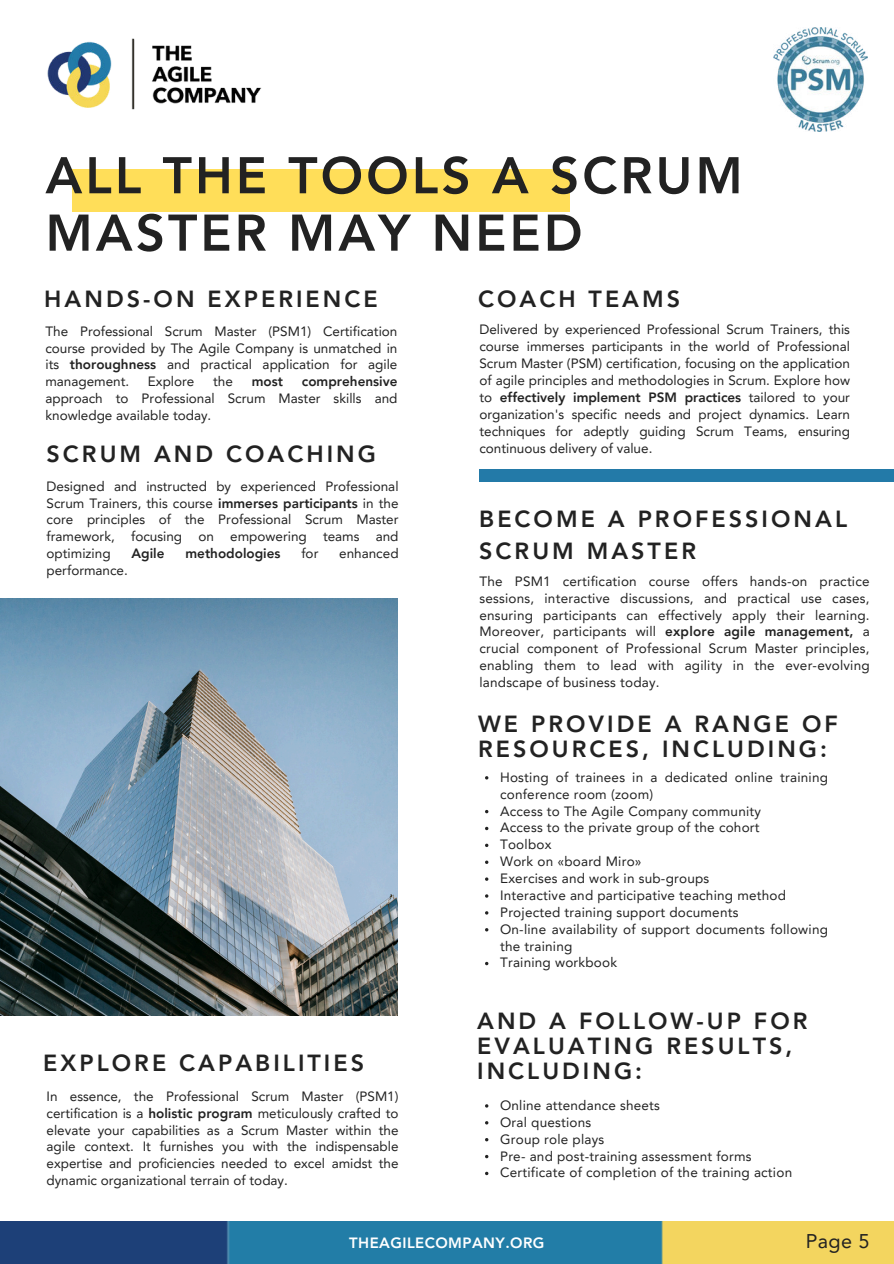
<style>
.page{position:relative;width:894px;height:1264px;background:#fff}
.page>*{position:absolute;margin:0;border:0;box-sizing:border-box;transform-origin:0 0}
.t1{font:800 51px/57.3px "Avenir LT Pro";letter-spacing:.06em;color:#222}
.t2{font:800 23.25px/24.8px "Avenir LT Pro";letter-spacing:.13em;color:#222}
.t3{font:19.8px "Avenir LT Pro";color:#222}
.t4{font:800 14.85px "Avenir LT Pro";letter-spacing:.03em;color:#fff}
.t5{font:13.5px/16.8px "Avenir LT Pro";letter-spacing:.015em;color:#222;text-align:justify}
.t6{font:800 13.5px "Avenir LT Pro";color:#222}
.s1{font-weight:800}
</style>
<div class="page">
<img style="left:0;top:599px;width:397px;height:416px">
<img style="left:0;top:1221px;width:893px;height:42px">
<img style="left:47px;top:38px;width:215px;height:72px">
<div style="left:479px;top:469px;width:414px;height:13px;background:#237aa8"></div>
<div style="left:72px;top:169px;width:497px;height:42px;background:#ffde59"></div>
<svg style="left:485px;top:860px;width:3px;height:4px"></svg>
<img style="left:773px;top:27px;width:94px;height:104px">
<h1 class="t1" style="left:45px;top:147px;width:698px">ALL THE TOOLS A SCRUM<br>MASTER MAY NEED</h1>
<h2 class="t2" style="left:44px;top:287px;width:335px">HANDS-ON EXPERIENCE</h2>
<p class="t5" style="left:45px;top:322px;width:353px">The Professional Scrum Master (PSM1) Certification course provided by The Agile Company is unmatched in its <span class="s1">thoroughness</span> and practical application for agile management.</p>
<p class="t5" style="left:148px;top:373px;width:48px">Explore</p>
<p class="t5" style="left:213px;top:373px;width:21px">the</p>
<p class="t6" style="left:252px;top:373px;width:33px">most</p>
<p class="t6" style="left:302px;top:373px;width:97px">comprehensive</p>
<p class="t5" style="left:45px;top:390px;width:353px">approach to Professional Scrum Master skills and knowledge available today.</p>
<h2 class="t2" style="left:47px;top:442px;width:331px">SCRUM AND COACHING</h2>
<p class="t5" style="left:47px;top:477px;width:353px">Designed and instructed by experienced Professional Scrum Trainers, this course <span class="s1">immerses participants</span> in the core principles of the Professional Scrum Master framework, focusing on empowering teams and optimizing</p>
<p class="t6" style="left:131px;top:545px;width:35px">Agile</p>
<p class="t6" style="left:185px;top:545px;width:96px">methodologies</p>
<p class="t5" style="left:301px;top:545px;width:19px">for</p>
<p class="t5" style="left:339px;top:545px;width:61px">enhanced</p>
<p class="t5" style="left:47px;top:562px;width:83px">performance.</p>
<h2 class="t2" style="left:43px;top:1050px;width:322px">EXPLORE CAPABILITIES</h2>
<p class="t5" style="left:47px;top:1087px;width:353px">In essence, the Professional Scrum Master (PSM1) certification is a <span class="s1">holistic program</span> meticulously crafted to elevate your capabilities as a Scrum Master within the agile context. It furnishes you with the indispensable expertise and proficiencies needed to excel amidst the dynamic organizational terrain of today.</p>
<h2 class="t2" style="left:478px;top:287px;width:203px">COACH TEAMS</h2>
<p class="t5" style="left:479px;top:321px;width:372px">Delivered by experienced Professional Scrum Trainers, this course immerses participants in the world of Professional Scrum Master (PSM) certification, focusing on the application of agile principles and methodologies in Scrum. Explore how to <span class="s1">effectively implement PSM practices</span> tailored to your organization's specific needs and project dynamics. Learn techniques for adeptly guiding Scrum Teams, ensuring continuous delivery of value.</p>
<h2 class="t2" style="left:479px;top:503px;width:369px;line-height:31.5px">BECOME A PROFESSIONAL<br>SCRUM MASTER</h2>
<p class="t5" style="left:479px;top:572px;width:391px">The PSM1 certification course offers hands-on practice sessions, interactive discussions, and practical use cases, ensuring participants can effectively apply their learning.<br>Moreover, participants will <span class="s1">explore agile management,</span> a crucial component of Professional Scrum Master principles, enabling them to lead with agility in the ever-evolving landscape of business today.</p>
<h2 class="t2" style="left:478px;top:712px;width:361px">WE PROVIDE A RANGE OF<br>RESOURCES, INCLUDING:</h2>
<p class="t5" style="left:500px;top:768px;width:329px;text-align:left">Hosting of trainees in a dedicated online training conference room (zoom)<br>Access to The Agile Company community<br>Access to the private group of the cohort<br>Toolbox<br>Work on «board Miro»<br>Exercises and work in sub-groups<br>Interactive and participative teaching method<br>Projected training support documents<br>On-line availability of support documents following the training<br>Training workbook</p>
<h2 class="t2" style="left:477px;top:1009px;width:332px">AND A FOLLOW-UP FOR<br>EVALUATING RESULTS,<br>INCLUDING:</h2>
<p class="t5" style="left:500px;top:1096px;width:293px;text-align:left">Online attendance sheets<br>Oral questions<br>Group role plays<br>Pre- and post-training assessment forms<br>Certificate of completion of the training action</p>
<p class="t4" style="left:349px;top:1233px;width:197px">THEAGILECOMPANY.ORG</p>
<h3 class="t3" style="left:805px;top:1229px;width:65px">Page 5</h3>
</div>
